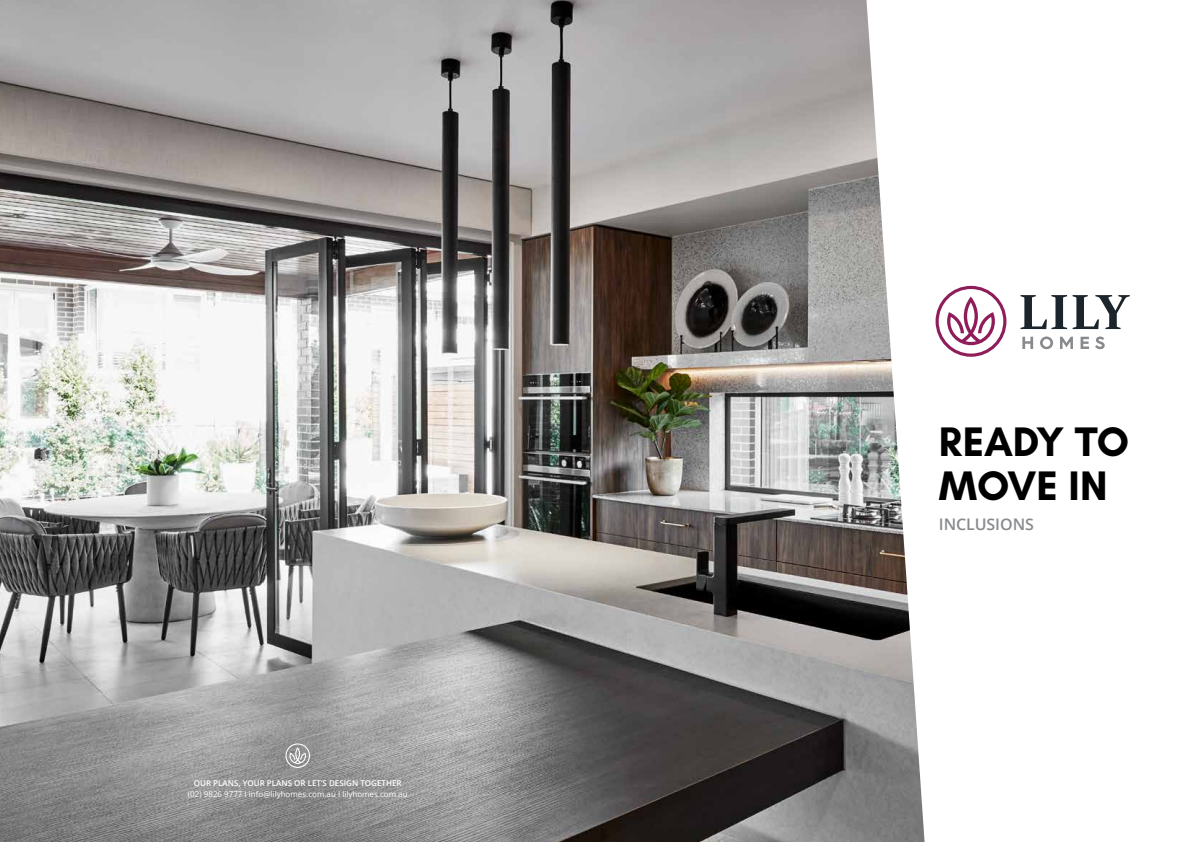
<style>
.page{position:relative;width:1191px;height:842px;background:#fff}
.page>*{position:absolute;margin:0;border:0;box-sizing:border-box;transform-origin:0 0}
.t1{font:700 42px/44px "Glacial Indifference";letter-spacing:-.005em;color:#000}
.t2{font:600 16px "Open Sans";letter-spacing:-.005em;color:#888a8d}
.t3{font:8px "Open Sans";color:#fff}
.t4{font:600 8px "Open Sans";color:#fff}
</style>
<div class="page">
<img style="left:0;top:0;width:924px;height:842px">
<svg style="left:1022px;top:337px;width:11px;height:12px"></svg>
<svg style="left:1040px;top:336px;width:13px;height:13px"></svg>
<svg style="left:1060px;top:337px;width:13px;height:12px"></svg>
<svg style="left:1080px;top:337px;width:9px;height:12px"></svg>
<svg style="left:1095px;top:336px;width:9px;height:13px"></svg>
<svg style="left:1020px;top:295px;width:109px;height:34px"></svg>
<svg style="left:935px;top:286px;width:71px;height:71px"></svg>
<svg style="left:285px;top:743px;width:25px;height:25px"></svg>
<p class="t4" style="left:194px;top:777px;width:209px">OUR PLANS, YOUR PLANS OR LET’S DESIGN TOGETHER</p>
<p class="t3" style="left:188px;top:788px;width:221px">(02) 9826 9777 I info@lilyhomes.com.au I lilyhomes.com.au</p>
<h1 class="t1" style="left:939px;top:420px;width:192px">READY TO<br>MOVE IN</h1>
<h2 class="t2" style="left:939px;top:514px;width:97px">INCLUSIONS</h2>
</div>
